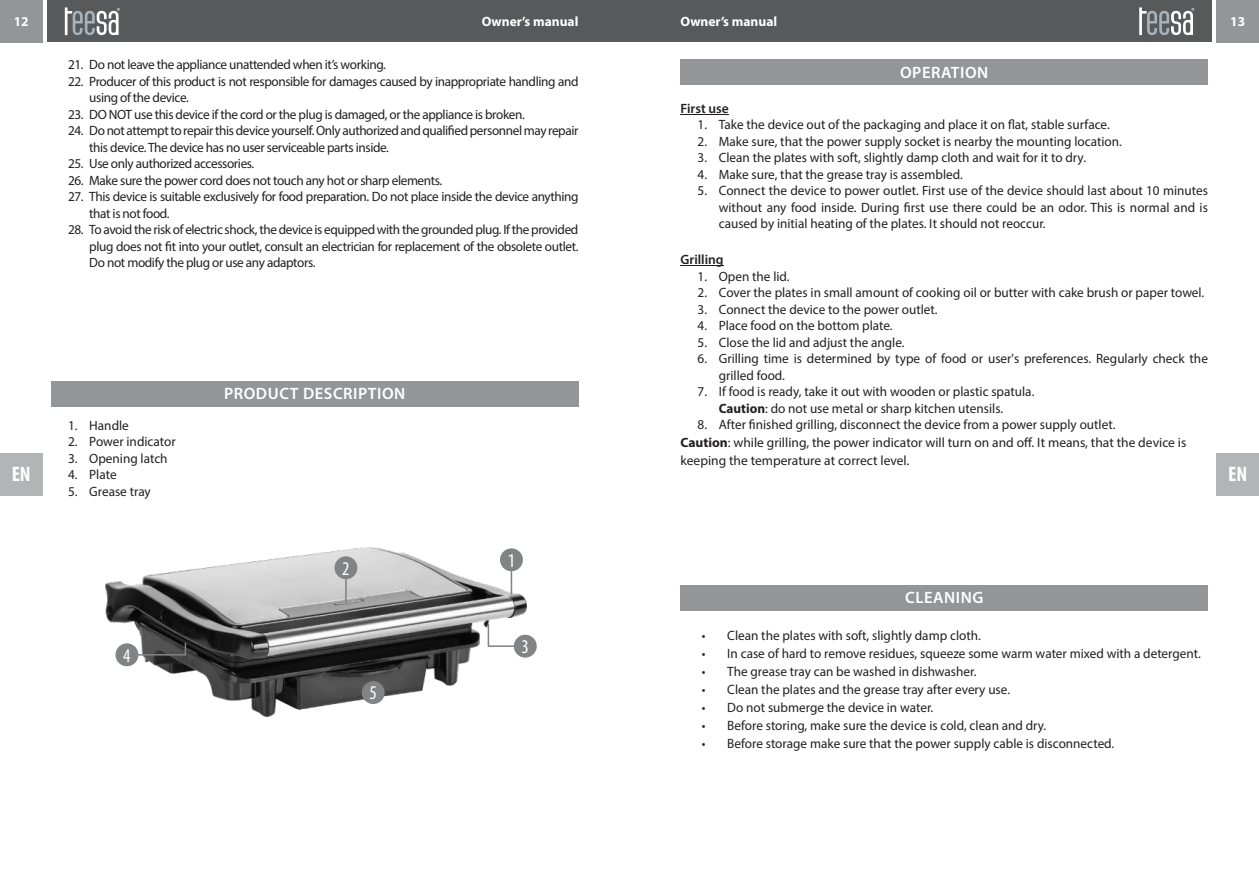
<style>
.page{position:relative;width:1259px;height:893px;background:#fff}
.page>*{position:absolute;margin:0;border:0;box-sizing:border-box;transform-origin:0 0}
.t1{font:700 condensed 21px "Myriad Pro";color:#fff}
.t2{font:condensed 19.5px "Myriad Pro";color:#fff}
.t3{font:600 16.5px "Myriad Pro";letter-spacing:.035em;color:#fff}
.t4{font:13.5px/16.5px "Myriad Pro";color:#231f20}
.t5{font:13.5px/16.5px "Myriad Pro";letter-spacing:-.03em;color:#231f20}
.t6{font:700 13.5px "Myriad Pro";color:#fff}
.t7{font:600 13.5px "Myriad Pro";color:#231f20}
.s1{font-weight:700}
</style>
<div class="page">
<div style="left:47px;top:0;width:582px;height:42px;background:#58595b"></div>
<div style="left:629px;top:0;width:583px;height:42px;background:#58595b"></div>
<div style="left:0;top:0;width:43px;height:43px;background:#939598"></div>
<div style="left:1216px;top:0;width:43px;height:43px;background:#939598"></div>
<div style="left:0;top:453px;width:43px;height:42px;background:#b2b4b6"></div>
<div style="left:1216px;top:453px;width:43px;height:42px;background:#b2b4b6"></div>
<svg style="left:65px;top:7px;width:55px;height:28px"></svg>
<svg style="left:1139px;top:7px;width:55px;height:28px"></svg>
<div style="left:51px;top:381px;width:527px;height:25px;background:#939598"></div>
<div style="left:680px;top:60px;width:528px;height:25px;background:#939598"></div>
<div style="left:680px;top:585px;width:528px;height:26px;background:#939598"></div>
<hr style="left:680px;top:114px;width:49px;height:1px;background:#231f20">
<hr style="left:680px;top:265px;width:43px;height:1px;background:#231f20">
<img style="left:105px;top:547px;width:421px;height:169px">
<div style="left:500px;top:548px;width:23px;height:23px;background:#818385;border-radius:50%"></div>
<div style="left:362px;top:681px;width:23px;height:23px;background:#818385;border-radius:50%"></div>
<div style="left:115px;top:643px;width:23px;height:23px;background:#818385;border-radius:50%"></div>
<div style="left:514px;top:635px;width:23px;height:23px;background:#818385;border-radius:50%"></div>
<div style="left:334px;top:556px;width:23px;height:23px;background:#818385;border-radius:50%"></div>
<svg style="left:137px;top:642px;width:50px;height:14px"></svg>
<svg style="left:511px;top:571px;width:1px;height:23px"></svg>
<hr style="left:345px;top:579px;width:2px;height:23px;background:#808285">
<svg style="left:487px;top:623px;width:28px;height:25px"></svg>
<p class="t6" style="left:14px;top:16px;width:16px">12</p>
<p class="t6" style="left:680px;top:16px;width:98px">Owner’s manual</p>
<p class="t6" style="left:1230px;top:16px;width:16px">13</p>
<p class="t6" style="left:482px;top:16px;width:98px">Owner’s manual</p>
<p class="t5" style="left:68px;top:57px;width:319px">21. Do not leave the appliance unattended when it’s working.</p>
<p class="t5" style="left:89px;top:74px;width:490px;text-indent:-21px">22. Producer of this product is not responsible for damages caused by inappropriate handling and using of the device.</p>
<p class="t5" style="left:68px;top:107px;width:458px">23. DO NOT use this device if the cord or the plug is damaged, or the appliance is broken.</p>
<p class="t5" style="left:89px;top:123px;width:490px;text-indent:-21px">24. Do not attempt to repair this device yourself.Only authorized and qualified personnelmay repair this device.The device has no user serviceable parts inside.</p>
<p class="t5" style="left:68px;top:156px;width:188px">25. Use only authorized accessories.</p>
<p class="t5" style="left:68px;top:173px;width:376px">26. Make sure the power cord does not touch any hot or sharp elements.</p>
<p class="t5" style="left:89px;top:189px;width:490px;text-indent:-21px">27. This device is suitable exclusively for food preparation. Do not place inside the device anything that is not food.</p>
<p class="t4" style="left:89px;top:222px;width:490px;text-align:justify;text-indent:-21px">28. To avoid the risk of electric shock, the device is equipped with the grounded plug. If the provided plug does not fit into your outlet, consult an electrician for replacement of the obsolete outlet.<br>Do not modify the plug or use any adaptors.</p>
<p class="t3" style="left:900px;top:65px;width:90px">OPERATION</p>
<p class="t7" style="left:680px;top:103px;width:50px">First use</p>
<p class="t4" style="left:697px;top:118px;width:414px">1. Take the device out of the packaging and place it on flat, stable surface.</p>
<p class="t4" style="left:697px;top:134px;width:426px">2. Make sure, that the power supply socket is nearby the mounting location.</p>
<p class="t4" style="left:697px;top:151px;width:390px">3. Clean the plates with soft, slightly damp cloth and wait for it to dry.</p>
<p class="t4" style="left:697px;top:167px;width:267px">4. Make sure, that the grease tray is assembled.</p>
<p class="t4" style="left:719px;top:184px;width:490px;text-align:justify;text-indent:-21px">5. Connect the device to power outlet. First use of the device should last about 10 minutes without any food inside. During first use there could be an odor. This is normal and is caused by initial heating of the plates. It should not reoccur.</p>
<p class="t7" style="left:680px;top:254px;width:45px">Grilling</p>
<p class="t4" style="left:697px;top:269px;width:94px">1. Open the lid.</p>
<p class="t4" style="left:697px;top:286px;width:508px">2. Cover the plates in small amount of cooking oil or butter with cake brush or paper towel.</p>
<p class="t4" style="left:697px;top:302px;width:241px">3. Connect the device to the power outlet.</p>
<p class="t4" style="left:697px;top:319px;width:197px">4. Place food on the bottom plate.</p>
<p class="t4" style="left:697px;top:335px;width:208px">5. Close the lid and adjust the angle.</p>
<p class="t4" style="left:719px;top:352px;width:490px;text-indent:-21px">6. Grilling time is determined by type of food or user's preferences. Regularly check the grilled food.</p>
<p class="t4" style="left:719px;top:385px;width:317px;text-indent:-21px">7. If food is ready, take it out with wooden or plastic spatula.<br><span class="s1">Caution</span>: do not use metal or sharp kitchen utensils.</p>
<p class="t4" style="left:680px;top:417px;width:507px;line-height:18px;text-indent:17px">8. After finished grilling, disconnect the device from a power supply outlet.<br><span class="s1">Caution</span>: while grilling, the power indicator will turn on and off. It means, that the device is keeping the temperature at correct level.</p>
<p class="t3" style="left:224px;top:387px;width:183px">PRODUCT DESCRIPTION</p>
<p class="t4" style="left:68px;top:418px;width:62px">1. Handle</p>
<p class="t4" style="left:68px;top:434px;width:109px">2. Power indicator</p>
<p class="t4" style="left:68px;top:451px;width:101px">3. Opening latch</p>
<p class="t4" style="left:68px;top:467px;width:50px">4. Plate</p>
<p class="t4" style="left:68px;top:484px;width:84px">5. Grease tray</p>
<h1 class="t1" style="left:12px;top:466px;width:21px">EN</h1>
<h1 class="t1" style="left:1228px;top:466px;width:21px">EN</h1>
<h2 class="t2" style="left:123px;top:647px;width:9px">4</h2>
<h2 class="t2" style="left:342px;top:560px;width:9px">2</h2>
<h2 class="t2" style="left:369px;top:685px;width:9px">5</h2>
<h2 class="t2" style="left:508px;top:552px;width:9px">1</h2>
<h2 class="t2" style="left:521px;top:638px;width:9px">3</h2>
<p class="t3" style="left:905px;top:591px;width:80px">CLEANING</p>
<p class="t4" style="left:702px;top:628px;width:280px">• Clean the plates with soft, slightly damp cloth.</p>
<p class="t4" style="left:702px;top:646px;width:500px">• In case of hard to remove residues, squeeze some warm water mixed with a detergent.</p>
<p class="t4" style="left:702px;top:664px;width:276px">• The grease tray can be washed in dishwasher.</p>
<p class="t4" style="left:702px;top:682px;width:310px">• Clean the plates and the grease tray after every use.</p>
<p class="t4" style="left:702px;top:700px;width:233px">• Do not submerge the device in water.</p>
<p class="t4" style="left:702px;top:718px;width:346px">• Before storing, make sure the device is cold, clean and dry.</p>
<p class="t4" style="left:702px;top:736px;width:414px">• Before storage make sure that the power supply cable is disconnected.</p>
</div>
